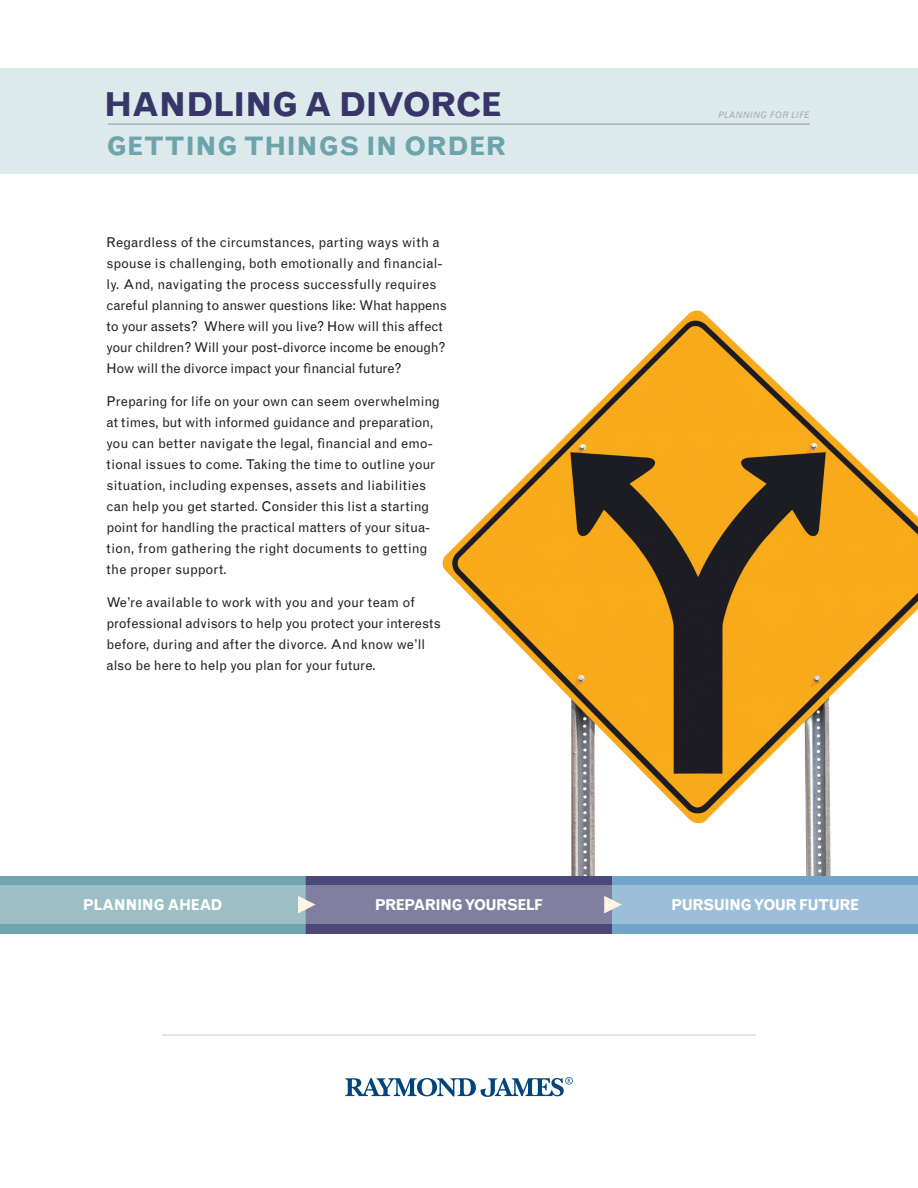
<style>
.page{position:relative;width:918px;height:1188px;background:#fff}
.page>*{position:absolute;margin:0;border:0;box-sizing:border-box;transform-origin:0 0}
.t1{font:700 33px "Grotesque MTRJ Corrected";letter-spacing:-.03em;color:#383569}
.t2{font:700 25.5px "Grotesque MTRJ Corrected";letter-spacing:.01em;color:#6ea3ac}
.t3{font:700 15px "Grotesque MTRJ Corrected";letter-spacing:-.045em;color:#fff;scale:.94 1}
.Body_Copy{font:13.5px/21px "Grotesque MTRJ Corrected";color:#231f20}
.t4{font:italic 9px "Grotesque MTRJ Corrected";letter-spacing:.04em;color:#a8a9ad}
</style>
<div class="page">
<img style="left:442px;top:310px;width:476px;height:566px">
<div style="left:0;top:68px;width:918px;height:106px;background:#dceaec"></div>
<hr style="left:108px;top:124px;width:702px;height:1px;background:#939598">
<div style="left:306px;top:876px;width:306px;height:58px;background:#4c4978"></div>
<div style="left:0;top:876px;width:305px;height:58px;background:#71a5ad"></div>
<div style="left:612px;top:876px;width:306px;height:58px;background:#72a5c9"></div>
<svg style="left:0;top:885px;width:918px;height:39px"></svg>
<svg style="left:298px;top:896px;width:18px;height:17px"></svg>
<svg style="left:604px;top:896px;width:18px;height:17px"></svg>
<hr style="left:162px;top:1035px;width:594px;height:1px;background:#c7c8ca">
<svg style="left:345px;top:1077px;width:228px;height:20px"></svg>
<p class="t1" style="left:104px;top:85px;width:400px">HANDLING A DIVORCE</p>
<p class="t2" style="left:106px;top:131px;width:401px">GETTING THINGS IN ORDER</p>
<p class="Body_Copy" style="left:106px;top:232px;width:342px">Regardless of the circumstances, parting ways with a spouse is challenging, both emotionally and financial&shy;ly. And, navigating the process successfully requires careful planning to answer questions like: What happens to your assets? Where will you live? How will this affect your children? Will your post-divorce income be enough?<br>How will the divorce impact your financial future?</p>
<p class="Body_Copy" style="left:106px;top:391px;width:335px">Preparing for life on your own can seem overwhelming at times, but with informed guidance and preparation, you can better navigate the legal, financial and emo&shy;tional issues to come. Taking the time to outline your situation, including expenses, assets and liabilities can help you get started. Consider this list a starting point for handling the practical matters of your situa&shy;tion, from gathering the right documents to getting the proper support.</p>
<p class="Body_Copy" style="left:106px;top:592px;width:336px">We’re available to work with you and your team of professional advisors to help you protect your interests before, during and after the divorce. And know we’ll also be here to help you plan for your future.</p>
<p class="t4" style="left:718px;top:109px;width:93px">PLANNING FOR LIFE</p>
<p class="t3" style="left:83px;top:896px;width:150px">PLANNING AHEAD</p>
<p class="t3" style="left:375px;top:896px;width:181px">PREPARING YOURSELF</p>
<p class="t3" style="left:671px;top:896px;width:202px">PURSUING YOUR FUTURE</p>
</div>
